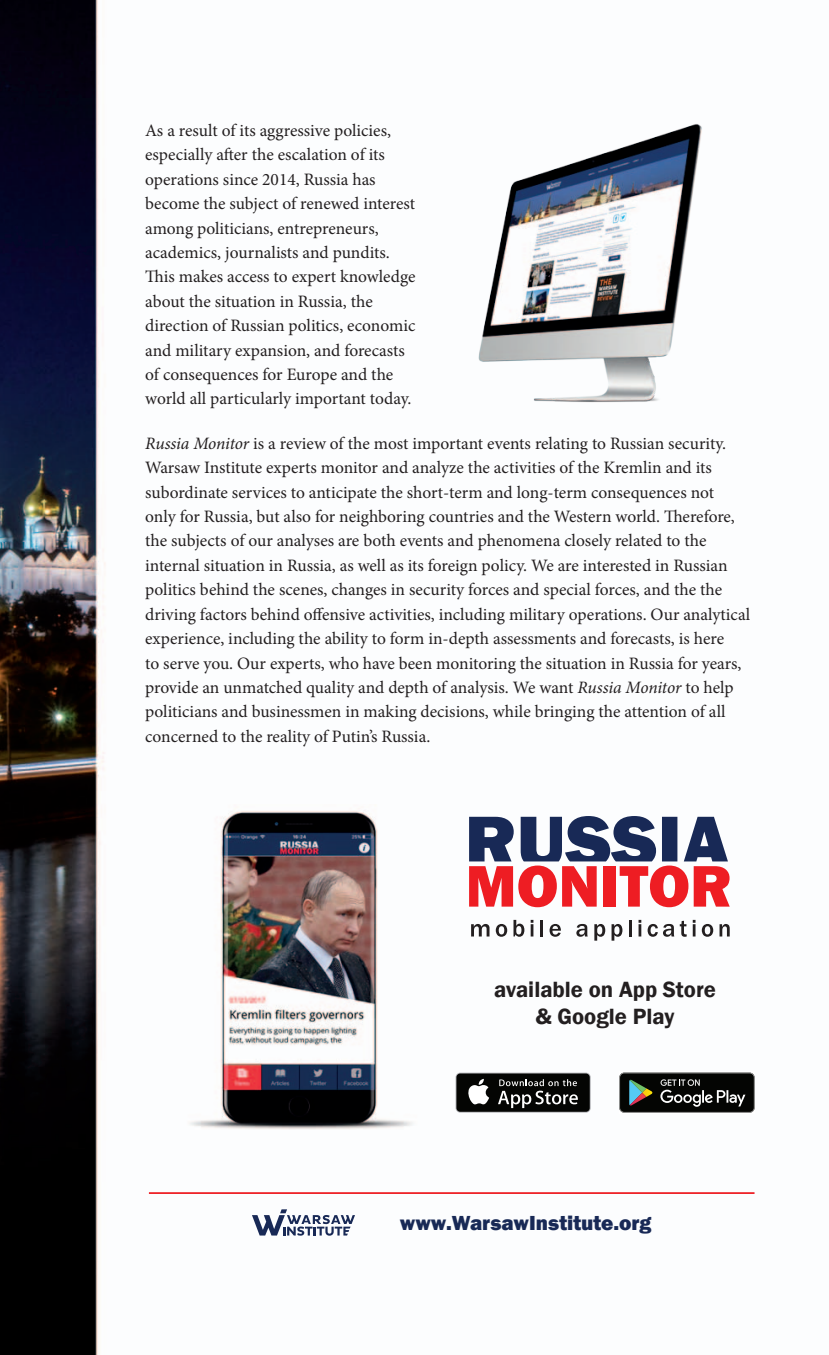
<style>
.page{position:relative;width:829px;height:1355px;background:#fff}
.page>*{position:absolute;margin:0;border:0;box-sizing:border-box;transform-origin:0 0}
.t1{font:600 22.75px/27.1px "Franklin Gothic";color:#000001;text-align:center}
.t2{font:600 22.75px/27.1px "Franklin Gothic";color:#231f20;text-align:center}
.t3{font:800 21px "Franklin Gothic";color:#182c54}
.t4{font:800 21px "Franklin Gothic";color:#182956}
.t5{font:17.5px/24.3px "Minion Pro";color:#231f20}
.t6{font:17.5px/24.3px "Minion Pro";color:#000001}
.s1{font-style:italic}
</style>
<div class="page">
<img style="left:0;top:0;width:755px;height:1354px">
<img style="left:417px;top:123px;width:337px;height:294px">
<img style="left:175px;top:804px;width:242px;height:325px">
<svg style="left:619px;top:1071px;width:135px;height:42px"></svg>
<svg style="left:619px;top:1072px;width:135px;height:40px;background:#2b2e2b"></svg>
<svg style="left:455px;top:1072px;width:135px;height:40px"></svg>
<div style="left:456px;top:1073px;width:133px;height:38px;background:#040503;border-radius:4px"></div>
<svg style="left:468px;top:1078px;width:21px;height:26px"></svg>
<svg style="left:498px;top:1079px;width:79px;height:28px"></svg>
<svg style="left:469px;top:816px;width:260px;height:91px"></svg>
<svg style="left:471px;top:923px;width:18px;height:13px"></svg>
<svg style="left:495px;top:923px;width:12px;height:13px"></svg>
<svg style="left:513px;top:919px;width:11px;height:17px"></svg>
<svg style="left:530px;top:919px;width:3px;height:17px"></svg>
<hr style="left:540px;top:919px;width:3px;height:17px;background:#231f20">
<svg style="left:549px;top:923px;width:12px;height:13px"></svg>
<svg style="left:576px;top:923px;width:11px;height:13px"></svg>
<svg style="left:594px;top:923px;width:11px;height:17px"></svg>
<svg style="left:611px;top:923px;width:11px;height:17px"></svg>
<hr style="left:628px;top:919px;width:3px;height:17px;background:#231f20">
<svg style="left:638px;top:919px;width:3px;height:17px"></svg>
<svg style="left:647px;top:923px;width:10px;height:13px"></svg>
<svg style="left:663px;top:920px;width:23px;height:16px"></svg>
<svg style="left:692px;top:919px;width:3px;height:17px"></svg>
<svg style="left:701px;top:923px;width:12px;height:13px"></svg>
<svg style="left:719px;top:923px;width:10px;height:13px"></svg>
<hr style="left:149px;top:1192px;width:605px;height:1px;background:#ee1d23">
<svg style="left:252px;top:1209px;width:103px;height:26px"></svg>
<p class="t5" style="left:145px;top:118px;width:272px">As a result of its aggressive policies, especially after the escalation of its operations since 2014, Russia has become the subject of renewed interest among politicians, entrepreneurs, academics, journalists and pundits.<br>This makes access to expert knowledge about the situation in Russia, the direction of Russian politics, economic and military expansion, and forecasts of consequences for Europe and the world all particularly important today.</p>
<p class="t5" style="left:145px;top:431px;width:606px"><span class="s1">Russia Monitor</span> is a review of the most important events relating to Russian security.<br>Warsaw Institute experts monitor and analyze the activities of the Kremlin and its subordinate services to anticipate the short-term and long-term consequences not<br>only for Russia, but also for neighboring countries and the Western world. Therefore, the subjects of our analyses are both events and phenomena closely related to the internal situation in Russia, as well as its foreign policy. We are interested in Russian politics behind the scenes, changes in security forces and special forces, and the the driving factors behind offensive activities, including military operations. Our analytical experience, including the ability to form in-depth assessments and forecasts, is here<br>to serve you. Our experts, who have been monitoring the situation in Russia for years, provide an unmatched quality and depth of analysis. We want <span class="s1">Russia Monitor</span> to help politicians and businessmen in making decisions, while bringing the attention of all concerned to the reality of Putin’s Russia.</p>
<p class="t6" style="left:141px;top:120px;width:247px">As a result of its aggressive policies,</p>
<p class="t6" style="left:141px;top:169px;width:271px">operations since 2014, Russia has become the subject of renewed interest among politicians, entrepreneurs, academics, journalists and pundits.</p>
<p class="t6" style="left:141px;top:291px;width:272px">about the situation in Russia, the direction of Russian politics, economic and military expansion, and forecasts of consequences for Europe and the world all particularly important today.</p>
<p class="t6" style="left:141px;top:433px;width:582px"><span class="s1">Russia Monitor</span> is a review of the most important events relating to Russian security.<br>Warsaw Institute experts monitor and analyze the activities of the Kremlin and its subordinate services to anticipate the short-term and long-term consequences not</p>
<p class="t6" style="left:141px;top:531px;width:584px">the subjects of our analyses are both events and phenomena closely related to the internal situation in Russia, as well as its foreign policy. We are interested in Russian politics behind the scenes, changes in security forces and special forces, and the the</p>
<p class="t6" style="left:141px;top:628px;width:598px">experience, including the ability to form in-depth assessments and forecasts, is here to serve you. Our experts, who have been monitoring the situation in Russia for years, provide an unmatched quality and depth of analysis. We want <span class="s1">Russia Monitor</span> to help politicians and businessmen in making decisions, while bringing the attention of all concerned to the reality of Putin’s Russia.</p>
<h1 class="t2" style="left:494px;top:976px;width:223px">available on App Store &amp; Google Play</h1>
<h1 class="t1" style="left:489px;top:978px;width:223px">available on App Store &amp; Google Play</h1>
<p class="t4" style="left:400px;top:1209px;width:253px">www.WarsawInstitute.org</p>
<p class="t3" style="left:395px;top:1211px;width:253px">www.WarsawInstitute.org</p>
</div>
